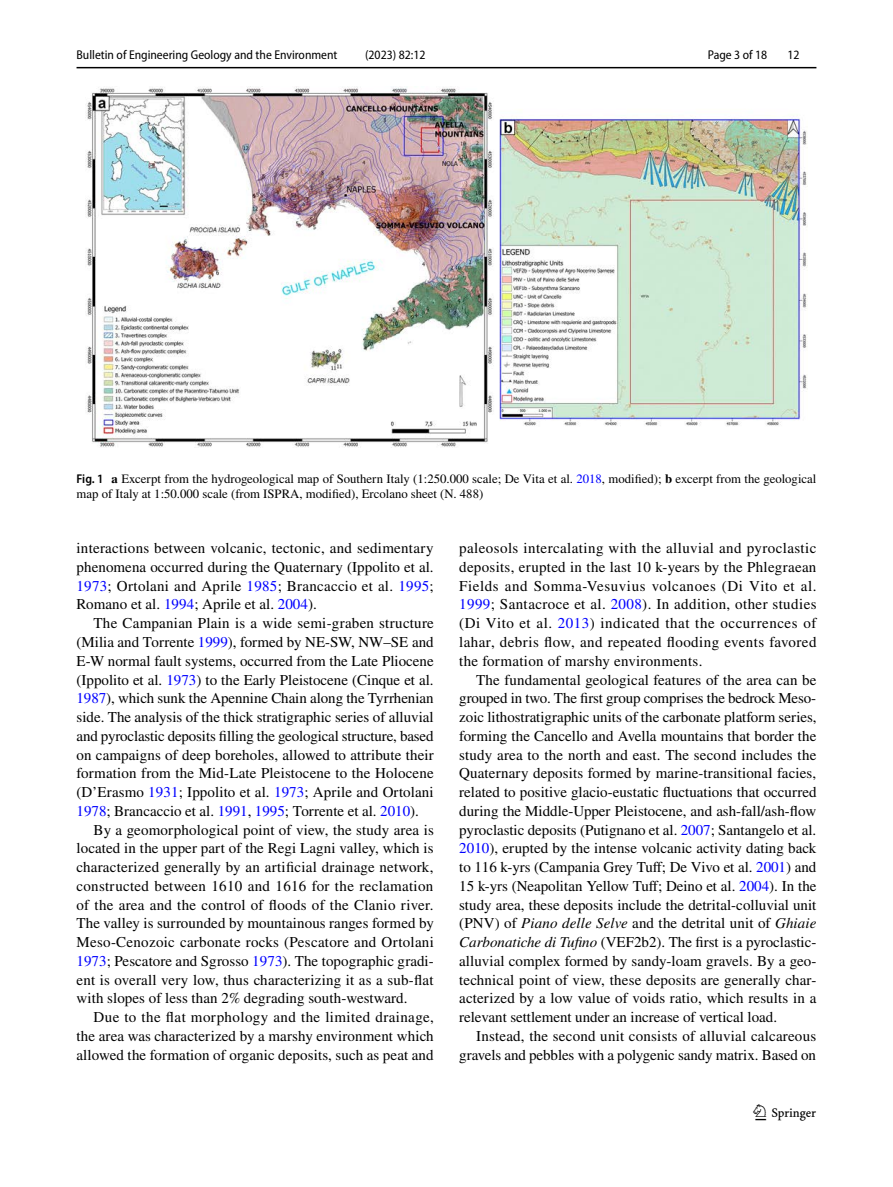
<style>
.page{position:relative;width:893px;height:1187px;background:#fff}
.page>*{position:absolute;margin:0;border:0;box-sizing:border-box;transform-origin:0 0}
.t1{font:22.5px "Springnew Regular 3";color:#000}
.t2{font:15px/18.8px "STIX";letter-spacing:.005em;color:#000;text-align:justify}
.t3{font:15px "STIX";letter-spacing:.03em;color:#000}
.t4{font:12.75px/15px "STIX";color:#000}
.t5{font:semi-condensed 12.75px "Myriad Pro";color:#000}
.s1{font-family:"Myriad Pro";font-weight:600;font-stretch:semi-condensed}
.s2{font-weight:700}
.s3{color:#00f}
.s4{font-style:italic}
</style>
<div class="page">
<hr style="left:77px;top:67px;width:739px;height:1px;background:#000">
<img style="left:86px;top:87px;width:722px;height:361px">
<p class="t5" style="left:77px;top:48px;width:263px">Bulletin of Engineering Geology and the Environment</p>
<p class="t5" style="left:365px;top:48px;width:62px">(2023) 82:12</p>
<p class="t5" style="left:708px;top:48px;width:61px">Page 3 of 18</p>
<p class="t5" style="left:787px;top:48px;width:14px">12</p>
<p class="t4" style="left:77px;top:472px;width:741px"><span class="s1">Fig. 1</span> <span class="s2">a</span> Excerpt from the hydrogeological map of Southern Italy (1:250.000 scale; De Vita et al. <span class="s3">2018</span>, modified); <span class="s2">b</span> excerpt from the geological map of Italy at 1:50.000 scale (from ISPRA, modified), Ercolano sheet (N. 488)</p>
<p class="t2" style="left:77px;top:539px;width:359px">interactions between volcanic, tectonic, and sedimentary phenomena occurred during the Quaternary (Ippolito et al.<br><span class="s3">1973</span>; Ortolani and Aprile <span class="s3">1985</span>; Brancaccio et al. <span class="s3">1995</span>; Romano et al. <span class="s3">1994</span>; Aprile et al. <span class="s3">2004</span>).</p>
<p class="t2" style="left:94px;top:614px;width:342px">The Campanian Plain is a wide semi-graben structure</p>
<p class="t2" style="left:77px;top:633px;width:359px">(Milia and Torrente <span class="s3">1999</span>), formed by NE-SW, NW–SE and</p>
<p class="t2" style="left:77px;top:652px;width:359px">E-W normal fault systems, occurred from the Late Pliocene</p>
<p class="t2" style="left:77px;top:671px;width:359px">(Ippolito et al. <span class="s3">1973</span>) to the Early Pleistocene (Cinque et al.</p>
<p class="t2" style="left:77px;top:689px;width:358px"><span class="s3">1987</span>), which sunk the Apennine Chain along the Tyrrhenian</p>
<p class="t2" style="left:77px;top:708px;width:359px">side. The analysis of the thick stratigraphic series of alluvial</p>
<p class="t2" style="left:77px;top:727px;width:358px">and pyroclastic deposits filling the geological structure, based</p>
<p class="t2" style="left:77px;top:746px;width:359px">on campaigns of deep boreholes, allowed to attribute their</p>
<p class="t2" style="left:77px;top:764px;width:359px">formation from the Mid-Late Pleistocene to the Holocene</p>
<p class="t2" style="left:77px;top:783px;width:359px">(D’Erasmo <span class="s3">1931</span>; Ippolito et al. <span class="s3">1973</span>; Aprile and Ortolani</p>
<p class="t2" style="left:77px;top:802px;width:344px"><span class="s3">1978</span>; Brancaccio et al. <span class="s3">1991</span>, <span class="s3">1995</span>; Torrente et al. <span class="s3">2010</span>).</p>
<p class="t2" style="left:94px;top:821px;width:342px">By a geomorphological point of view, the study area is</p>
<p class="t2" style="left:77px;top:839px;width:359px">located in the upper part of the Regi Lagni valley, which is</p>
<p class="t2" style="left:77px;top:858px;width:358px">characterized generally by an artificial drainage network,</p>
<p class="t2" style="left:77px;top:877px;width:358px">constructed between 1610 and 1616 for the reclamation</p>
<p class="t2" style="left:77px;top:896px;width:358px">of the area and the control of floods of the Clanio river.</p>
<p class="t2" style="left:77px;top:914px;width:359px">The valley is surrounded by mountainous ranges formed by</p>
<p class="t2" style="left:77px;top:933px;width:359px">Meso-Cenozoic carbonate rocks (Pescatore and Ortolani</p>
<p class="t2" style="left:77px;top:952px;width:359px"><span class="s3">1973</span>; Pescatore and Sgrosso <span class="s3">1973</span>). The topographic gradi-</p>
<p class="t2" style="left:77px;top:971px;width:359px">ent is overall very low, thus characterizing it as a sub-flat</p>
<p class="t2" style="left:77px;top:989px;width:332px">with slopes of less than 2% degrading south-westward.</p>
<p class="t3" style="left:94px;top:1006px;width:342px">Due to the flat morphology and the limited drainage,</p>
<p class="t2" style="left:77px;top:1027px;width:359px">the area was characterized by a marshy environment which</p>
<p class="t2" style="left:77px;top:1046px;width:359px">allowed the formation of organic deposits, such as peat and</p>
<p class="t2" style="left:459px;top:539px;width:359px">paleosols intercalating with the alluvial and pyroclastic deposits, erupted in the last 10 k-years by the Phlegraean Fields and Somma-Vesuvius volcanoes (Di Vito et al.<br><span class="s3">1999</span>; Santacroce et al. <span class="s3">2008</span>). In addition, other studies (Di Vito et al. <span class="s3">2013</span>) indicated that the occurrences of lahar, debris flow, and repeated flooding events favored the formation of marshy environments.</p>
<p class="t2" style="left:459px;top:671px;width:359px;text-indent:17px">The fundamental geological features of the area can be grouped in two. The first group comprises the bedrock Meso&shy;zoic lithostratigraphic units of the carbonate platform series, forming the Cancello and Avella mountains that border the study area to the north and east. The second includes the Quaternary deposits formed by marine-transitional facies, related to positive glacio-eustatic fluctuations that occurred during the Middle-Upper Pleistocene, and ash-fall/ash-flow pyroclastic deposits (Putignano et al. <span class="s3">2007</span>; Santangelo et al.<br><span class="s3">2010</span>), erupted by the intense volcanic activity dating back to 116 k-yrs (Campania Grey Tuff; De Vivo et al. <span class="s3">2001</span>) and 15 k-yrs (Neapolitan Yellow Tuff; Deino et al. <span class="s3">2004</span>). In the study area, these deposits include the detrital-colluvial unit (PNV) of <span class="s4">Piano delle Selve</span> and the detrital unit of <span class="s4">Ghiaie Carbonatiche di Tufino</span> (VEF2b2). The first is a pyroclastic&shy;alluvial complex formed by sandy-loam gravels. By a geo&shy;technical point of view, these deposits are generally char&shy;acterized by a low value of voids ratio, which results in a relevant settlement under an increase of vertical load.</p>
<p class="t2" style="left:459px;top:1027px;width:358px;text-align:right">Instead, the second unit consists of alluvial calcareous gravels and pebbles with a polygenic sandy matrix. Based on</p>
<h1 class="t1" style="left:755px;top:1104px;width:62px">1 3</h1>
</div>
